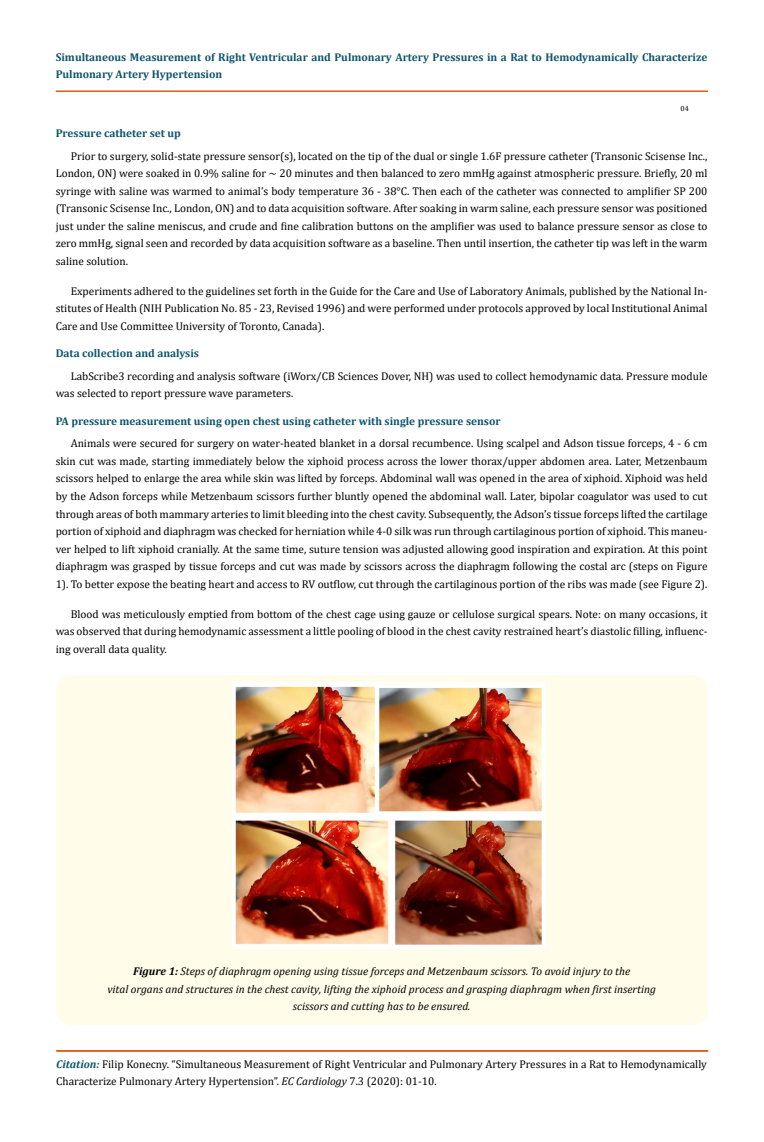
<style>
.page{position:relative;width:764px;height:1142px;background:#fff}
.page>*{position:absolute;margin:0;border:0;box-sizing:border-box;transform-origin:0 0}
.t1{font:11.25px/17.5px "Cambria";color:#000;text-align:justify}
.t2{font:700 11.25px/17.5px "Cambria";color:#0e546a}
.t3{font:italic 11.25px/17.5px "Cambria";color:#000;text-align:center}
.t4{font:7.5px "Cambria";color:#000}
.s1{font-weight:700}
.s2{font-weight:700;font-style:italic;color:#0e546a}
.s3{font-style:italic}
</style>
<div class="page">
<div style="left:56px;top:91px;width:651px;height:1px;border:1px solid #e05d1a"></div>
<div style="left:56px;top:1050px;width:652px;height:1px;border:1px solid #e05d1a"></div>
<div style="left:56px;top:675px;width:652px;height:349px;background:#fffde9;border-radius:15px"></div>
<img style="left:232px;top:682px;width:313px;height:266px">
<p class="t2" style="left:56px;top:48px;width:653px">Simultaneous Measurement of Right Ventricular and Pulmonary Artery Pressures in a Rat to Hemodynamically Characterize<br>Pulmonary Artery Hypertension</p>
<p class="t4" style="left:680px;top:103px;width:10px">04</p>
<p class="t2" style="left:56px;top:124px;width:127px">Pressure catheter set up</p>
<p class="t1" style="left:56px;top:147px;width:653px;text-indent:15px">Prior to surgery, solid-state pressure sensor(s), located on the tip of the dual or single 1.6F pressure catheter (Transonic Scisense Inc., London, ON) were soaked in 0.9% saline for ~ 20 minutes and then balanced to zero mmHg against atmospheric pressure. Briefly, 20 ml syringe with saline was warmed to animal’s body temperature 36 - 38°C. Then each of the catheter was connected to amplifier SP 200 (Transonic Scisense Inc., London, ON) and to data acquisition software. After soaking in warm saline, each pressure sensor was positioned just under the saline meniscus, and crude and fine calibration buttons on the amplifier was used to balance pressure sensor as close to zero mmHg, signal seen and recorded by data acquisition software as a baseline. Then until insertion, the catheter tip was left in the warm saline solution.</p>
<p class="t1" style="left:56px;top:282px;width:653px;text-indent:15px">Experiments adhered to the guidelines set forth in the Guide for the Care and Use of Laboratory Animals, published by the National In&shy;stitutes of Health (NIH Publication No. 85 - 23, Revised 1996) and were performed under protocols approved by local Institutional Animal Care and Use Committee University of Toronto, Canada).</p>
<p class="t2" style="left:56px;top:344px;width:145px">Data collection and analysis</p>
<p class="t1" style="left:56px;top:367px;width:653px;text-indent:15px">LabScribe3 recording and analysis software (iWorx/CB Sciences Dover, NH) was used to collect hemodynamic data. Pressure module was selected to report pressure wave parameters.</p>
<p class="t2" style="left:56px;top:412px;width:446px">PA pressure measurement using open chest using catheter with single pressure sensor</p>
<p class="t1" style="left:56px;top:435px;width:653px;text-indent:15px">Animals were secured for surgery on water-heated blanket in a dorsal recumbence. Using scalpel and Adson tissue forceps, 4 - 6 cm skin cut was made, starting immediately below the xiphoid process across the lower thorax/upper abdomen area. Later, Metzenbaum scissors helped to enlarge the area while skin was lifted by forceps. Abdominal wall was opened in the area of xiphoid. Xiphoid was held by the Adson forceps while Metzenbaum scissors further bluntly opened the abdominal wall. Later, bipolar coagulator was used to cut through areas of both mammary arteries to limit bleeding into the chest cavity. Subsequently, the Adson’s tissue forceps lifted the cartilage portion of xiphoid and diaphragm was checked for herniation while 4-0 silk was run through cartilaginous portion of xiphoid. This maneu&shy;ver helped to lift xiphoid cranially. At the same time, suture tension was adjusted allowing good inspiration and expiration. At this point diaphragm was grasped by tissue forceps and cut was made by scissors across the diaphragm following the costal arc (steps on Figure 1). To better expose the beating heart and access to RV outflow, cut through the cartilaginous portion of the ribs was made (see Figure 2).</p>
<p class="t1" style="left:56px;top:605px;width:653px;text-indent:15px">Blood was meticulously emptied from bottom of the chest cage using gauze or cellulose surgical spears. Note: on many occasions, it was observed that during hemodynamic assessment a little pooling of blood in the chest cavity restrained heart’s diastolic filling, influenc&shy;ing overall data quality.</p>
<p class="t3" style="left:107px;top:962px;width:550px"><span class="s1">Figure 1:</span> Steps of diaphragm opening using tissue forceps and Metzenbaum scissors. To avoid injury to the<br>vital organs and structures in the chest cavity, lifting the xiphoid process and grasping diaphragm when first inserting scissors and cutting has to be ensured.</p>
<p class="t1" style="left:56px;top:1054px;width:652px"><span class="s2">Citation:</span> Filip Konecny. “Simultaneous Measurement of Right Ventricular and Pulmonary Artery Pressures in a Rat to Hemodynamically<br>Characterize Pulmonary Artery Hypertension”. <span class="s3">EC Cardiology</span> 7.3 (2020): 01-10.</p>
</div>
